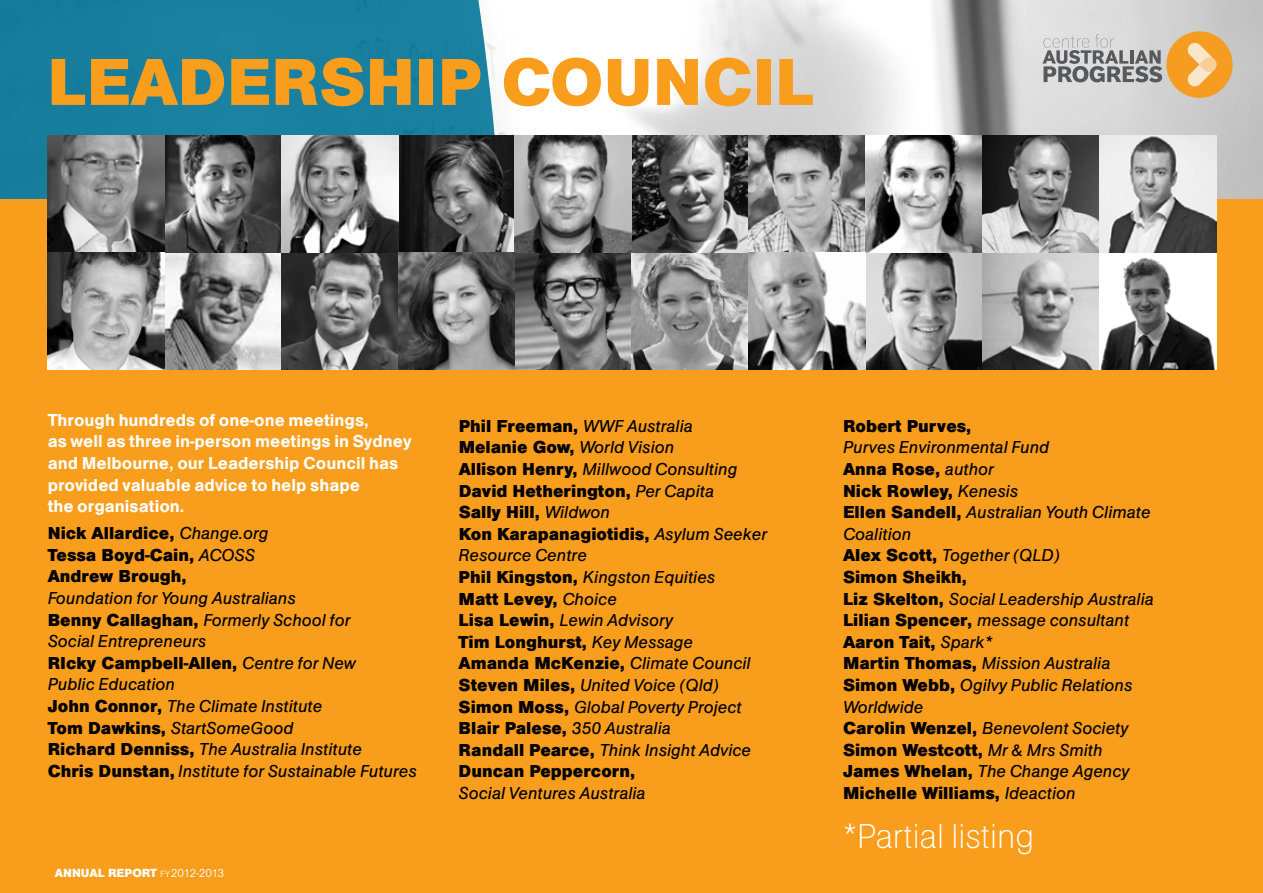
<style>
.page{position:relative;width:1263px;height:893px;background:#fff}
.page>*{position:absolute;margin:0;border:0;box-sizing:border-box;transform-origin:0 0}
.t1{font:69px "AG Buch Bld";color:#f99d1c}
.t2{font:36px "AG Buch Ult Lgt";color:#fff}
.t3{font:18px/21.6px "AG Buch Itl";color:#000}
.t4{font:18px/21.6px "AG Buch Bld";color:#000}
.t5{font:18px/21.6px "AG Buch Mdm";color:#fff}
.t6{font:12.3px "AG Buch Bld";color:#fff}
.s1{font-family:"AG Buch Itl"}
.s2{font-family:"AG Buch Bld"}
.s3{font-family:"AG Buch Lgt";font-size:9.3px}
.s4{font-family:"AG Buch Lgt"}
</style>
<div class="page">
<img style="left:511px;top:0;width:752px;height:200px">
<div style="left:0;top:0;width:509px;height:200px;background:#19809f"></div>
<svg style="left:1042px;top:31px;width:190px;height:67px;background:#ccb79b"></svg>
<div style="left:0;top:200px;width:1263px;height:693px;background:#f99d1c"></div>
<img style="left:48px;top:135px;width:1168px;height:234px">
<h1 class="t1" style="left:47px;top:36px;width:768px">Leadership Council</h1>
<p class="t5" style="left:48px;top:410px;width:365px">Through hundreds of one-one meetings,<br>as well as three in-person meetings in Sydney and Melbourne, our Leadership Council has provided valuable advice to help shape<br>the organisation.</p>
<p class="t4" style="left:48px;top:524px;width:222px">Nick Allardice, <span class="s1">Change.org<br></span>Tessa Boyd-Cain, <span class="s1">ACOSS<br></span>Andrew Brough,</p>
<p class="t3" style="left:48px;top:589px;width:304px">Foundation for Young Australians<br><span class="s2">Benny Callaghan,</span> Formerly School for<br>Social Entrepreneurs</p>
<p class="t4" style="left:48px;top:653px;width:310px">RIcky Campbell-Allen, <span class="s1">Centre for New</span></p>
<p class="t3" style="left:48px;top:675px;width:371px">Public Education<br><span class="s2">John Connor,</span> The Climate Institute<br><span class="s2">Tom Dawkins,</span> StartSomeGood<br><span class="s2">Richard Denniss,</span> The Australia Institute<br><span class="s2">Chris Dunstan,</span> Institute for Sustainable Futures</p>
<p class="t6" style="left:55px;top:865px;width:171px">Annual Report <span class="s3">FY</span><span class="s4">2012-2013</span></p>
<p class="t4" style="left:459px;top:416px;width:236px">Phil Freeman, <span class="s1">WWF Australia<br></span>Melanie Gow, <span class="s1">World Vision</span></p>
<p class="t3" style="left:459px;top:460px;width:280px"><span class="s2">Allison Henry,</span> Millwood Consulting</p>
<p class="t4" style="left:459px;top:481px;width:310px">David Hetherington, <span class="s1">Per Capita<br></span>Sally Hill, <span class="s1">Wildwon<br></span>Kon Karapanagiotidis, <span class="s1">Asylum Seeker</span></p>
<p class="t3" style="left:459px;top:546px;width:258px">Resource Centre<br><span class="s2">Phil Kingston,</span> Kingston Equities</p>
<p class="t4" style="left:459px;top:589px;width:160px">Matt Levey, <span class="s1">Choice</span></p>
<p class="t3" style="left:459px;top:611px;width:216px"><span class="s2">Lisa Lewin,</span> Lewin Advisory</p>
<p class="t4" style="left:459px;top:632px;width:294px">Tim Longhurst, <span class="s1">Key Message<br></span>Amanda McKenzie, <span class="s1">Climate Council</span></p>
<p class="t3" style="left:459px;top:676px;width:285px"><span class="s2">Steven Miles,</span> United Voice (Qld)<br><span class="s2">Simon Moss,</span> Global Poverty Project</p>
<p class="t4" style="left:459px;top:719px;width:214px">Blair Palese, <span class="s1">350 Australia</span></p>
<p class="t3" style="left:459px;top:740px;width:294px"><span class="s2">Randall Pearce,</span> Think Insight Advice</p>
<p class="t4" style="left:459px;top:762px;width:178px">Duncan Peppercorn,</p>
<p class="t3" style="left:459px;top:784px;width:188px">Social Ventures Australia</p>
<p class="t4" style="left:843px;top:416px;width:130px">Robert Purves,</p>
<p class="t3" style="left:843px;top:438px;width:208px">Purves Environmental Fund</p>
<p class="t4" style="left:843px;top:460px;width:177px">Anna Rose, <span class="s1">author<br></span>Nick Rowley, <span class="s1">Kenesis</span></p>
<p class="t3" style="left:843px;top:503px;width:309px"><span class="s2">Ellen Sandell,</span> Australian Youth Climate<br>Coalition<br><span class="s2">Alex Scott,</span> Together (QLD)</p>
<p class="t4" style="left:843px;top:568px;width:125px">Simon Sheikh,</p>
<p class="t3" style="left:843px;top:589px;width:312px"><span class="s2">Liz Skelton,</span> Social Leadership Australia<br><span class="s2">Lilian Spencer,</span> message consultant</p>
<p class="t4" style="left:843px;top:632px;width:151px">Aaron Tait, <span class="s1">Spark*</span></p>
<p class="t3" style="left:843px;top:654px;width:291px"><span class="s2">Martin Thomas,</span> Mission Australia<br><span class="s2">Simon Webb,</span> Ogilvy Public Relations<br>Worldwide<br><span class="s2">Carolin Wenzel,</span> Benevolent Society</p>
<p class="t4" style="left:843px;top:740px;width:261px">Simon Westcott, <span class="s1">Mr &amp; Mrs Smith</span></p>
<p class="t3" style="left:843px;top:762px;width:288px"><span class="s2">James Whelan,</span> The Change Agency</p>
<p class="t4" style="left:843px;top:784px;width:234px">Michelle Williams, <span class="s1">Ideaction</span></p>
<h2 class="t2" style="left:843px;top:812px;width:193px">*Partial listing</h2>
</div>
